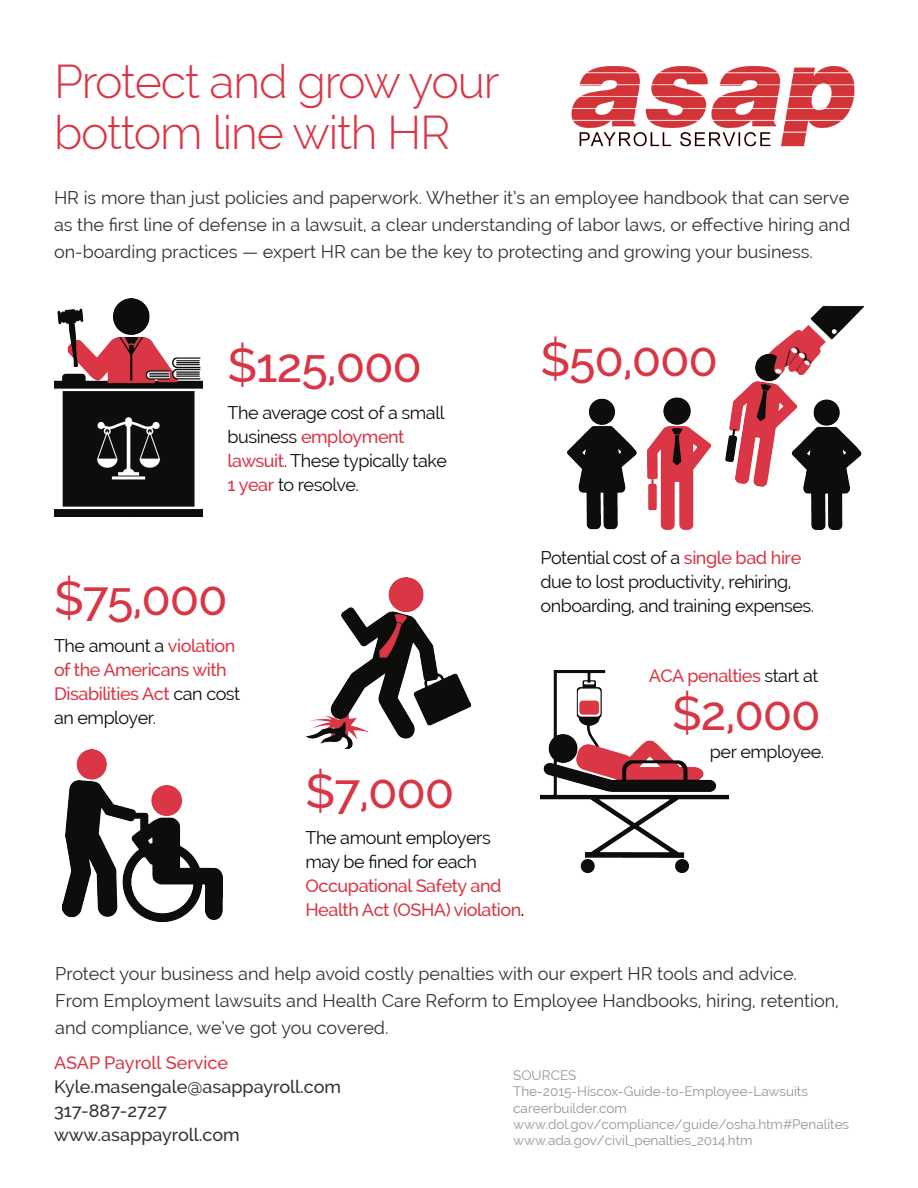
<style>
.page{position:relative;width:918px;height:1188px;background:#fff}
.page>*{position:absolute;margin:0;border:0;box-sizing:border-box;transform-origin:0 0}
.t1{font:500 48px "Raleway";letter-spacing:-.025em;color:#da3545}
.t2{font:300 46.5px "Raleway";letter-spacing:-.025em;color:#da3545}
.t3{font:18px/27px "Raleway";color:#333030;text-align:justify}
.t4{font:18px/24px "Raleway";letter-spacing:-.025em;color:#0c0c0b}
.t5{font:500 18px/24px "Raleway";letter-spacing:-.025em;color:#da3545}
.t6{font:500 18px/24px "Raleway";color:#333030}
.t7{font:13.5px "Raleway";color:#939598}
.s1{font-weight:500;color:#da3545}
.s2{font-weight:400;color:#0c0c0b}
.s3{color:#0c0c0b}
.s4{color:#da3545}
</style>
<div class="page">
<img style="left:541px;top:671px;width:188px;height:202px">
<img style="left:62px;top:750px;width:161px;height:171px">
<img style="left:306px;top:577px;width:165px;height:171px">
<img style="left:54px;top:299px;width:149px;height:218px">
<img style="left:568px;top:305px;width:296px;height:224px">
<img style="left:571px;top:66px;width:284px;height:81px">
<p class="t2" style="left:54px;top:54px;width:447px">Protect and grow your</p>
<p class="t2" style="left:54px;top:105px;width:398px">bottom line with HR</p>
<p class="t3" style="left:54px;top:184px;width:798px">HR is more than just policies and paperwork. Whether it’s an employee handbook that can serve as the first line of defense in a lawsuit, a clear understanding of labor laws, or effective hiring and on-boarding practices — expert HR can be the key to protecting and growing your business.</p>
<p class="t1" style="left:228px;top:337px;width:196px">$125,000</p>
<p class="t4" style="left:228px;top:401px;width:221px">The average cost of a small business <span class="s1">employment lawsuit</span>. These typically take<br><span class="s1">1 year</span> to resolve.</p>
<p class="t1" style="left:541px;top:331px;width:179px">$50,000</p>
<p class="t1" style="left:54px;top:570px;width:175px">$75,000</p>
<p class="t5" style="left:54px;top:634px;width:188px"><span class="s2">The amount a</span> violation of the Americans with<br>Disabilities Act <span class="s2">can cost an employer.</span></p>
<p class="t4" style="left:541px;top:545px;width:275px">Potential cost of a <span class="s1">single bad hire </span>due to lost productivity, rehiring, onboarding, and training expenses.</p>
<p class="t1" style="left:305px;top:763px;width:151px">$7,000</p>
<p class="t5" style="left:305px;top:826px;width:221px"><span class="s2">The amount employers may be fined for each<br></span>Occupational Safety and<br>Health Act (OSHA) violation<span class="s3">.</span></p>
<p class="t5" style="left:649px;top:664px;width:171px">ACA penalties <span class="s2">start at</span></p>
<p class="t1" style="left:672px;top:685px;width:150px">$2,000</p>
<p class="t4" style="left:710px;top:740px;width:116px">per employee.</p>
<p class="t3" style="left:55px;top:960px;width:743px">Protect your business and help avoid costly penalties with our expert HR tools and advice.</p>
<p class="t3" style="left:55px;top:987px;width:785px">From Employment lawsuits and Health Care Reform to Employee Handbooks, hiring, retention, and compliance, we’ve got you covered.</p>
<p class="t7" style="left:513px;top:1068px;width:65px">SOURCES</p>
<p class="t7" style="left:513px;top:1084px;width:296px">The-2015-Hiscox-Guide-to-Employee-Lawsuits</p>
<p class="t7" style="left:513px;top:1100px;width:115px">careerbuilder.com</p>
<p class="t7" style="left:513px;top:1116px;width:338px">www.dol.gov/compliance/guide/osha.htm#Penalites</p>
<p class="t7" style="left:513px;top:1132px;width:241px">www.ada.gov/civil_penalties_2014.htm</p>
<p class="t6" style="left:54px;top:1051px;width:289px"><span class="s4">ASAP Payroll Service<br></span>Kyle.masengale@asappayroll.com</p>
<p class="t6" style="left:54px;top:1099px;width:115px">317-887-2727</p>
<p class="t6" style="left:54px;top:1123px;width:187px">www.asappayroll.com</p>
</div>
